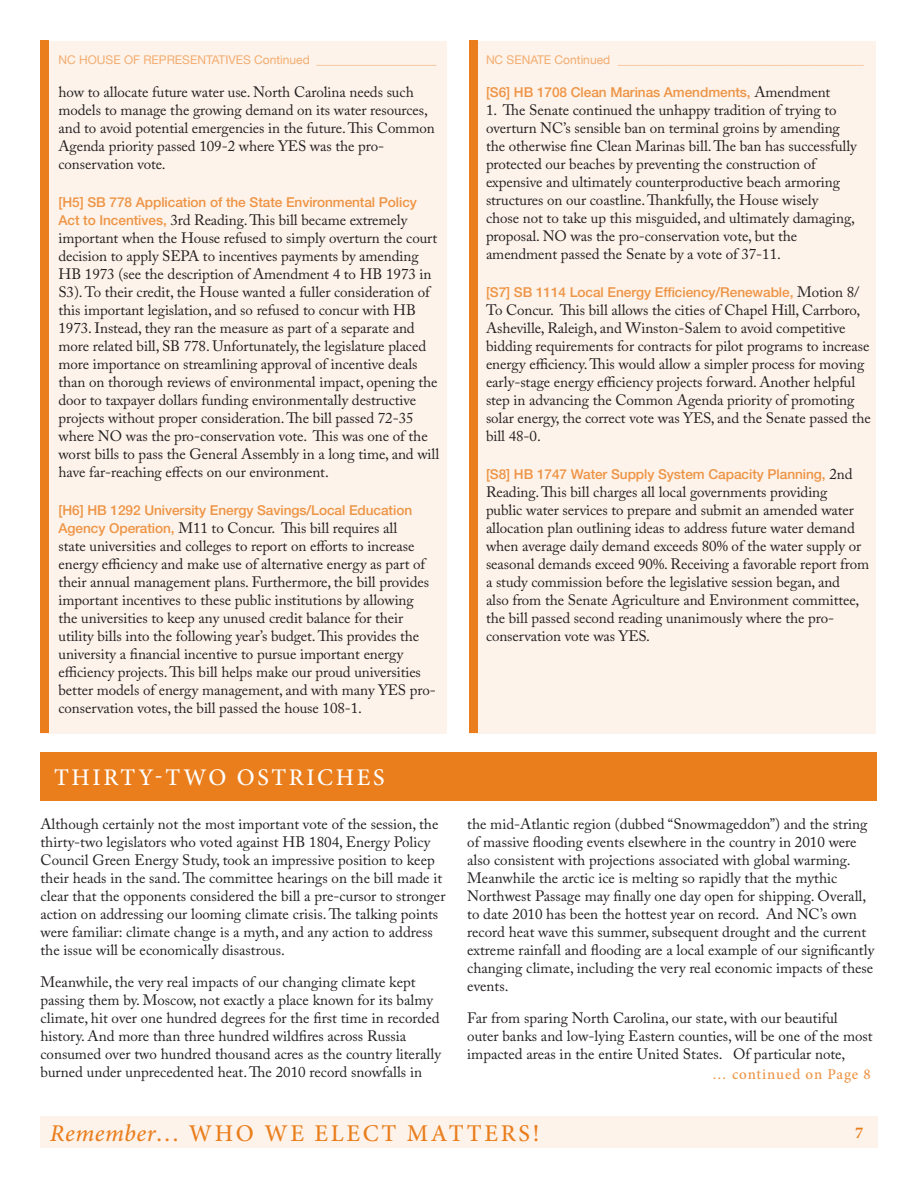
<style>
.page{position:relative;width:918px;height:1188px;background:#fff}
.page>*{position:absolute;margin:0;border:0;box-sizing:border-box;transform-origin:0 0}
.t1{font:500 24px "Minion Pro";letter-spacing:.11em;color:#ea7e1d}
.t2{font:500 23.85px "Minion Pro";letter-spacing:.11em;color:#fff}
.t3{font:700 16.5px "Minion Pro";color:#ea7e1d}
.body_text{font:15px/18px "Adobe Caslon Pro";letter-spacing:-.005em;color:#231f20}
.t4{font:500 15px "Minion Pro";letter-spacing:.055em;color:#ee9445}
.body_text-2{font:500 13.65px "Helvetica Neue LT Std";letter-spacing:-.005em;color:#ee9445}
.t5{font:12px "Helvetica Neue";color:#f3ac6f}
.s1{font-family:"Helvetica Neue LT Std";font-weight:500;font-size:13.65px;color:#ee9445}
.s2{font-family:"Adobe Caslon Pro";font-weight:400;font-size:15px;color:#231f20}
.s3{font-style:italic}
</style>
<div class="page">
<div style="left:40px;top:1116px;width:838px;height:32px;background:#fdf3ea"></div>
<div style="left:40px;top:41px;width:407px;height:693px;background:#fdf3ea"></div>
<div style="left:470px;top:41px;width:406px;height:693px;background:#fdf3ea"></div>
<div style="left:40px;top:40px;width:10px;height:694px;background:#ea7e1d"></div>
<div style="left:470px;top:40px;width:8px;height:694px;background:#ea7e1d"></div>
<div style="left:40px;top:753px;width:838px;height:48px;background:#ea7e1d"></div>
<p class="t5" style="left:58px;top:53px;width:379px">NC HOUSE OF REPRESENTATIVES Continued ____________________</p>
<p class="body_text" style="left:58px;top:83px;width:378px">how to allocate future water use. North Carolina needs such models to manage the growing demand on its water resources, and to avoid potential emergencies in the future. This Common Agenda priority passed 109-2 where YES was the pro&shy;conservation vote.</p>
<p class="body_text-2" style="left:58px;top:194px;width:360px">[H5] SB 778 Application of the State Environmental Policy</p>
<p class="body_text" style="left:58px;top:211px;width:382px"><span class="s1">Act to Incentives,</span> 3rd Reading. This bill became extremely important when the House refused to simply overturn the court decision to apply SEPA to incentives payments by amending HB 1973 (see the description of Amendment 4 to HB 1973 in S3). To their credit, the House wanted a fuller consideration of this important legislation, and so refused to concur with HB 1973. Instead, they ran the measure as part of a separate and more related bill, SB 778. Unfortunately, the legislature placed more importance on streamlining approval of incentive deals than on thorough reviews of environmental impact, opening the door to taxpayer dollars funding environmentally destructive projects without proper consideration. The bill passed 72-35 where NO was the pro-conservation vote. This was one of the worst bills to pass the General Assembly in a long time, and will have far-reaching effects on our environment.</p>
<p class="body_text-2" style="left:58px;top:502px;width:355px">[H6] HB 1292 University Energy Savings/Local Education</p>
<p class="body_text" style="left:58px;top:519px;width:379px"><span class="s1">Agency Operation,</span> M11 to Concur. This bill requires all<br>state universities and colleges to report on efforts to increase energy efficiency and make use of alternative energy as part of their annual management plans. Furthermore, the bill provides important incentives to these public institutions by allowing the universities to keep any unused credit balance for their utility bills into the following year’s budget. This provides the university a financial incentive to pursue important energy efficiency projects. This bill helps make our proud universities better models of energy management, and with many YES pro&shy;conservation votes, the bill passed the house 108-1.</p>
<p class="t2" style="left:54px;top:762px;width:332px">THIRTY-TWO OSTRICHES</p>
<p class="body_text" style="left:40px;top:815px;width:406px">Although certainly not the most important vote of the session, the thirty-two legislators who voted against HB 1804, Energy Policy Council Green Energy Study, took an impressive position to keep their heads in the sand. The committee hearings on the bill made it clear that the opponents considered the bill a pre-cursor to stronger action on addressing our looming climate crisis. The talking points were familiar: climate change is a myth, and any action to address the issue will be economically disastrous.</p>
<p class="body_text" style="left:40px;top:973px;width:402px">Meanwhile, the very real impacts of our changing climate kept passing them by. Moscow, not exactly a place known for its balmy climate, hit over one hundred degrees for the first time in recorded history. And more than three hundred wildfires across Russia consumed over two hundred thousand acres as the country literally burned under unprecedented heat. The 2010 record snowfalls in</p>
<p class="t5" style="left:486px;top:53px;width:379px">NC SENATE Continued _________________________________________</p>
<p class="body_text-2" style="left:486px;top:84px;width:346px">[S6] HB 1708 Clean Marinas Amendments, <span class="s2">Amendment</span></p>
<p class="body_text" style="left:486px;top:101px;width:372px">1. The Senate continued the unhappy tradition of trying to overturn NC’s sensible ban on terminal groins by amending the otherwise fine Clean Marinas bill. The ban has successfully protected our beaches by preventing the construction of expensive and ultimately counterproductive beach armoring structures on our coastline. Thankfully, the House wisely<br>chose not to take up this misguided, and ultimately damaging, proposal. NO was the pro-conservation vote, but the amendment passed the Senate by a vote of 37-11.</p>
<p class="body_text-2" style="left:486px;top:284px;width:375px">[S7] SB 1114 Local Energy Efficiency/Renewable, <span class="s2">Motion 8/</span></p>
<p class="body_text" style="left:486px;top:301px;width:386px">To Concur. This bill allows the cities of Chapel Hill, Carrboro, Asheville, Raleigh, and Winston-Salem to avoid competitive bidding requirements for contracts for pilot programs to increase energy efficiency. This would allow a simpler process for moving early-stage energy efficiency projects forward. Another helpful step in advancing the Common Agenda priority of promoting solar energy, the correct vote was YES, and the Senate passed the bill 48-0.</p>
<p class="body_text-2" style="left:486px;top:466px;width:368px">[S8] HB 1747 Water Supply System Capacity Planning, <span class="s2">2nd</span></p>
<p class="body_text" style="left:486px;top:483px;width:385px">Reading. This bill charges all local governments providing<br>public water services to prepare and submit an amended water allocation plan outlining ideas to address future water demand when average daily demand exceeds 80% of the water supply or seasonal demands exceed 90%. Receiving a favorable report from a study commission before the legislative session began, and<br>also from the Senate Agriculture and Environment committee, the bill passed second reading unanimously where the pro&shy;conservation vote was YES.</p>
<p class="body_text" style="left:467px;top:815px;width:409px">the mid-Atlantic region (dubbed “Snowmageddon”) and the string of massive flooding events elsewhere in the country in 2010 were also consistent with projections associated with global warming.<br>Meanwhile the arctic ice is melting so rapidly that the mythic Northwest Passage may finally one day open for shipping. Overall, to date 2010 has been the hottest year on record. And NC’s own record heat wave this summer, subsequent drought and the current extreme rainfall and flooding are a local example of our significantly changing climate, including the very real economic impacts of these events.</p>
<p class="body_text" style="left:467px;top:1009px;width:407px">Far from sparing North Carolina, our state, with our beautiful outer banks and low-lying Eastern counties, will be one of the most impacted areas in the entire United States. Of particular note,</p>
<p class="t4" style="left:712px;top:1064px;width:160px">… continued on Page 8</p>
<p class="t1" style="left:50px;top:1117px;width:491px"><span class="s3">Remember</span>... WHO WE ELECT MATTERS!</p>
<p class="t3" style="left:854px;top:1121px;width:10px">3</p>
<p class="t3" style="left:855px;top:1121px;width:10px">7</p>
</div>
